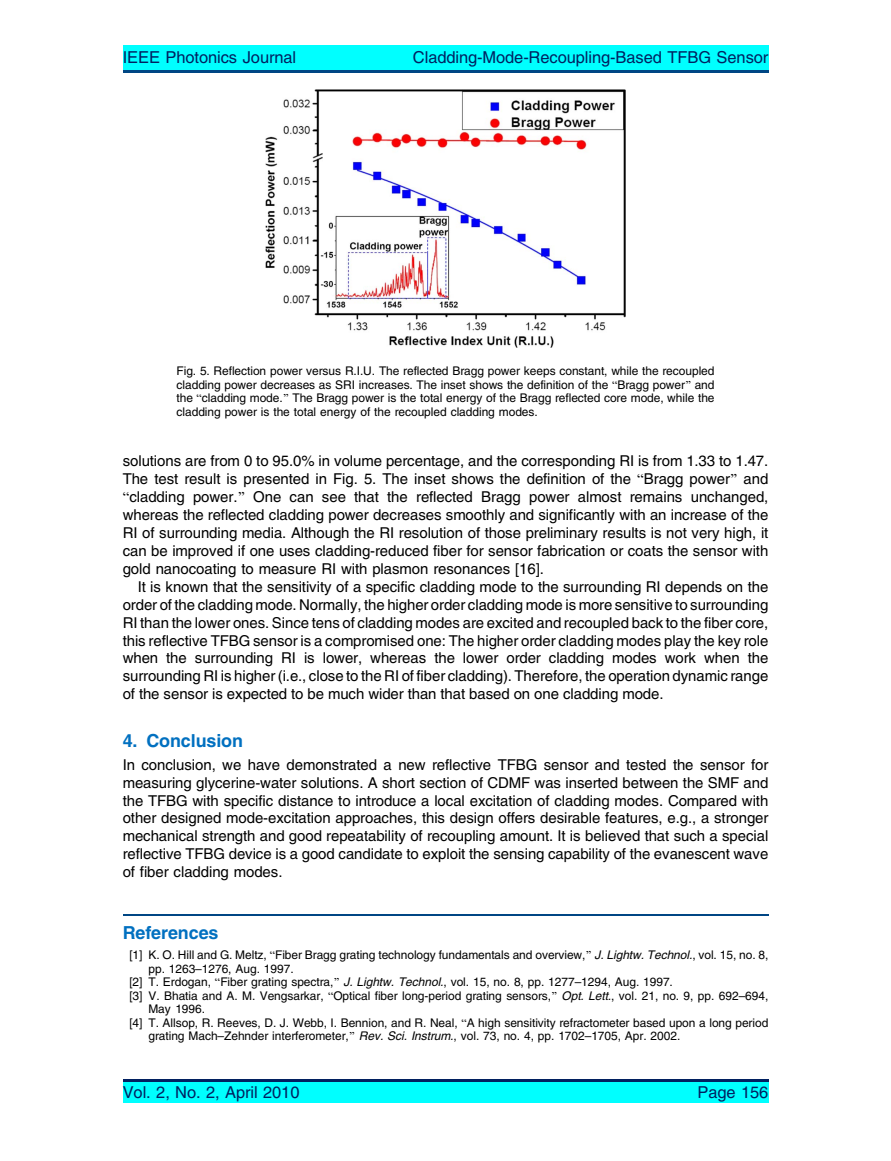
<style>
.page{position:relative;width:891px;height:1161px;background:#fff}
.page>*{position:absolute;margin:0;border:0;box-sizing:border-box;transform-origin:0 0}
.t1{font:18px "Adv T Tb 4 a 90 e 5 b.B";color:#0170c0}
.t2{font:16.5px "Adv T Tb 54 a 34 f 7";color:#012060}
.t3{font:15px/18px "Adv T Tb 54 a 34 f 7";color:#000;text-align:justify}
.t4{font:12px/13.5px "Adv T Tb 54 a 34 f 7";color:#000;text-align:justify}
.s1{font-family:"Adv P0004"}
.s2{font-family:"Adv T Tbdfc 2815.BI"}
</style>
<div class="page">
<hr style="left:123px;top:915px;width:645px;height:1px;background:#004684">
<img style="left:266px;top:90px;width:359px;height:257px">
<div style="left:123px;top:45px;width:645px;height:28px;background:#0ff"></div>
<hr style="left:123px;top:70px;width:645px;height:3px;background:#004684">
<div style="left:123px;top:1079px;width:645px;height:24px;background:#0ff"></div>
<hr style="left:123px;top:1079px;width:645px;height:3px;background:#012060">
<p class="t2" style="left:123px;top:51px;width:175px">IEEE Photonics Journal</p>
<p class="t2" style="left:413px;top:51px;width:357px">Cladding-Mode-Recoupling-Based TFBG Sensor</p>
<p class="t4" style="left:177px;top:366px;width:539px">Fig. 5. Reflection power versus R.I.U. The reflected Bragg power keeps constant, while the recoupled cladding power decreases as SRI increases. The inset shows the definition of the <span class="s1">B</span>Bragg power<span class="s1">[</span> and the <span class="s1">B</span>cladding mode.<span class="s1">[</span> The Bragg power is the total energy of the Bragg reflected core mode, while the cladding power is the total energy of the recoupled cladding modes.</p>
<p class="t3" style="left:123px;top:454px;width:647px">solutions are from 0 to 95.0% in volume percentage, and the corresponding RI is from 1.33 to 1.47.<br>The test result is presented in Fig. 5. The inset shows the definition of the <span class="s1">B</span>Bragg power<span class="s1">[</span> and <span class="s1">B</span>cladding power.<span class="s1">[</span> One can see that the reflected Bragg power almost remains unchanged, whereas the reflected cladding power decreases smoothly and significantly with an increase of the RI of surrounding media. Although the RI resolution of those preliminary results is not very high, it can be improved if one uses cladding-reduced fiber for sensor fabrication or coats the sensor with gold nanocoating to measure RI with plasmon resonances [16].</p>
<p class="t3" style="left:123px;top:579px;width:647px;text-indent:15px">It is known that the sensitivity of a specific cladding mode to the surrounding RI depends on the order of the cladding mode. Normally, the higher order cladding mode is more sensitive to surrounding RI than the lower ones. Since tens of cladding modes are excited and recoupled back to the fiber core, this reflective TFBG sensor is a compromised one: The higher order cladding modes play the key role when the surrounding RI is lower, whereas the lower order cladding modes work when the surrounding RI is higher (i.e., close to the RI of fiber cladding). Therefore, the operation dynamic range of the sensor is expected to be much wider than that based on one cladding mode.</p>
<p class="t1" style="left:123px;top:734px;width:122px">4. Conclusion</p>
<p class="t3" style="left:123px;top:757px;width:647px">In conclusion, we have demonstrated a new reflective TFBG sensor and tested the sensor for measuring glycerine-water solutions. A short section of CDMF was inserted between the SMF and the TFBG with specific distance to introduce a local excitation of cladding modes. Compared with other designed mode-excitation approaches, this design offers desirable features, e.g., a stronger mechanical strength and good repeatability of recoupling amount. It is believed that such a special reflective TFBG device is a good candidate to exploit the sensing capability of the evanescent wave of fiber cladding modes.</p>
<p class="t1" style="left:123px;top:926px;width:97px">References</p>
<p class="t4" style="left:129px;top:950px;width:640px">[1] K. O. Hill and G. Meltz, <span class="s1">B</span>Fiber Bragg grating technology fundamentals and overview,<span class="s1">[</span> <span class="s2">J. Lightw. Technol.</span>, vol. 15, no. 8,</p>
<p class="t4" style="left:148px;top:963px;width:147px">pp. 1263–1276, Aug. 1997.</p>
<p class="t4" style="left:129px;top:977px;width:545px">[2] T. Erdogan, <span class="s1">B</span>Fiber grating spectra,<span class="s1">[</span> <span class="s2">J. Lightw. Technol.</span>, vol. 15, no. 8, pp. 1277–1294, Aug. 1997.</p>
<p class="t4" style="left:129px;top:990px;width:640px">[3] V. Bhatia and A. M. Vengsarkar, <span class="s1">B</span>Optical fiber long-period grating sensors,<span class="s1">[</span> <span class="s2">Opt. Lett.</span>, vol. 21, no. 9, pp. 692–694,</p>
<p class="t4" style="left:148px;top:1003px;width:58px">May 1996.</p>
<p class="t4" style="left:129px;top:1017px;width:640px">[4] T. Allsop, R. Reeves, D. J. Webb, I. Bennion, and R. Neal, <span class="s1">B</span>A high sensitivity refractometer based upon a long period</p>
<p class="t4" style="left:148px;top:1030px;width:533px">grating Mach–Zehnder interferometer,<span class="s1">[</span> <span class="s2">Rev. Sci. Instrum.</span>, vol. 73, no. 4, pp. 1702–1705, Apr. 2002.</p>
<p class="t2" style="left:123px;top:1087px;width:178px">Vol. 2, No. 2, April 2010</p>
<p class="t2" style="left:697px;top:1087px;width:72px">Page 156</p>
</div>
